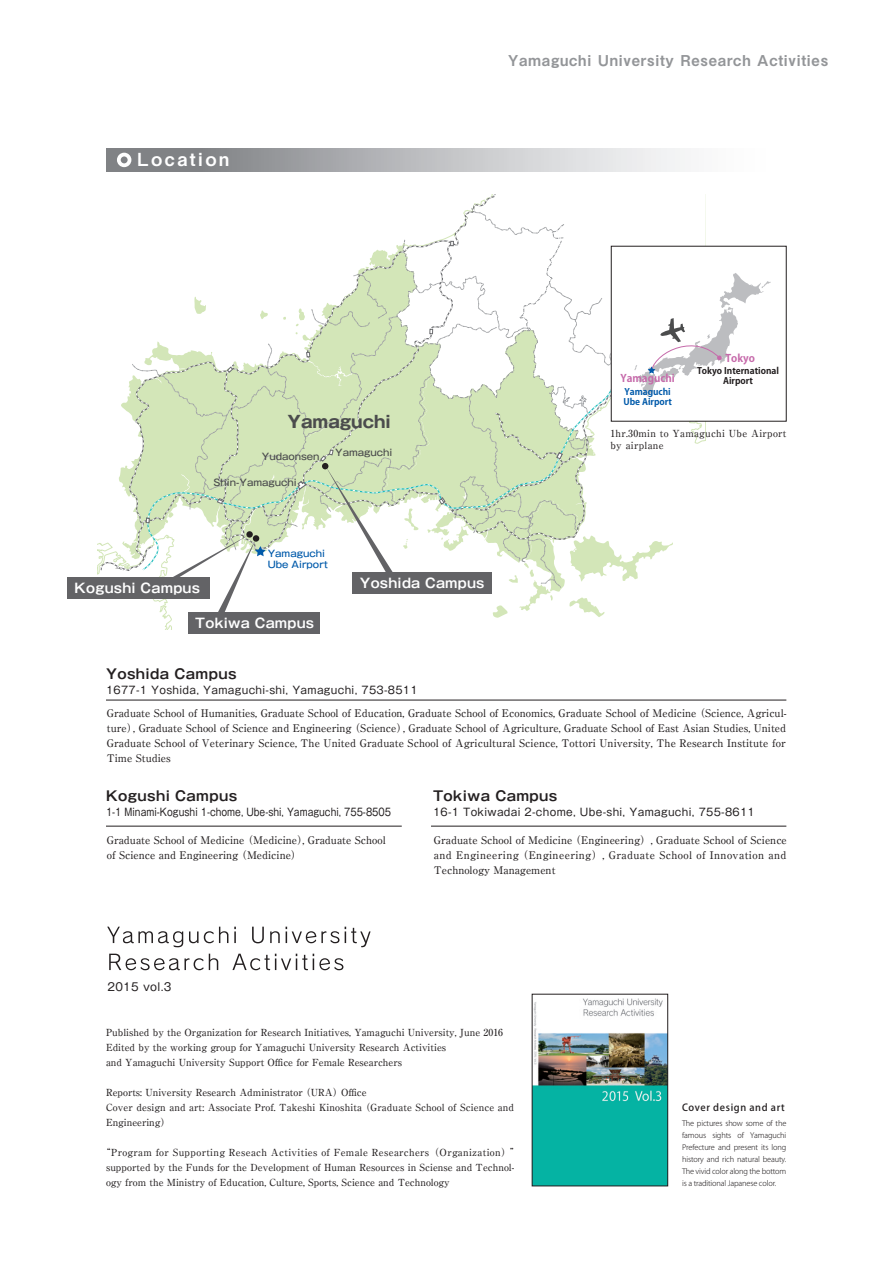
<style>
.page{position:relative;width:893px;height:1263px;background:#fff}
.page>*{position:absolute;margin:0;border:0;box-sizing:border-box;transform-origin:0 0}
.t1{font:18px "Midashi Go Pr 6 MB31";letter-spacing:.14em;color:#fff}
.t2{font:700 16.65px "Gothic MB101 Pro";color:#4b4c4d}
.t3{font:15px "Midashi Go Pro MB31";letter-spacing:.05em;color:#939598}
.t4{font:700 13.5px "Gothic MB101 Pro De";letter-spacing:.03em;color:#231f20}
.t5{font:700 13.05px "Gothic MB101 Pro De";letter-spacing:.02em;color:#fff}
.t6{font:10.95px "Gothic MB101 Pr 6 N";letter-spacing:.03em;color:#231f20}
.t7{font:500 10.5px/15px "Ryumin Pro";color:#231f20;text-align:justify}
.t8{font:10.5px "Gothic MB101 Pro";letter-spacing:.03em;color:#231f20}
.t9{font:10.5px "Gothic MB101 Pro";color:#231f20;scale:.87 1}
.t10{font:700 10.5px "Koz Go Pro";color:#c66aaa}
.t11{font:500 9.75px/15px "Ryumin Pro";color:#231f20}
.t12{font:500 9.75px/12px "Ryumin Pro";letter-spacing:.03em;color:#231f20}
.t13{font:500 9.75px "Koz Go Pro";letter-spacing:.065em;color:#231f20}
.t14{font:500 9.3px "Gothic MB101 Pro";color:#4b4c4d}
.t15{font:500 9.3px/11.1px "Gothic MB101 Pro";color:#015aaa}
.t16{font:700 9px/10.5px "Koz Go Pro";color:#231f20;text-align:center}
.t17{font:700 9px/10.5px "Koz Go Pro";color:#015aaa}
.t18{font:300 7.5px/12px "Koz Go Pro";letter-spacing:-.02em;color:#231f20;text-align:justify}
</style>
<div class="page">
<div style="left:67px;top:577px;width:143px;height:22px;background:#636366"></div>
<div style="left:188px;top:612px;width:131px;height:22px;background:#636366"></div>
<svg style="left:98px;top:194px;width:673px;height:436px"></svg>
<img style="left:534px;top:998px;width:132px;height:186px">
<hr style="left:106px;top:700px;width:680px;height:1px;background:#231f20">
<hr style="left:106px;top:826px;width:296px;height:1px;background:#231f20">
<hr style="left:431px;top:826px;width:355px;height:1px;background:#231f20">
<div style="left:532px;top:994px;width:136px;height:192px;border:1px solid #231f20"></div>
<div style="left:106px;top:148px;width:680px;height:23px;background:linear-gradient(to right,#75777b,#fff)"></div>
<div style="left:117px;top:153px;width:14px;height:14px;border:4px solid #fff;border-radius:50%"></div>
<svg style="left:107px;top:927px;width:76px;height:20px"></svg>
<svg style="left:189px;top:927px;width:39px;height:16px"></svg>
<svg style="left:234px;top:927px;width:2px;height:16px"></svg>
<svg style="left:252px;top:927px;width:12px;height:16px"></svg>
<svg style="left:270px;top:931px;width:10px;height:12px"></svg>
<svg style="left:286px;top:927px;width:53px;height:16px"></svg>
<svg style="left:345px;top:927px;width:26px;height:20px"></svg>
<svg style="left:109px;top:954px;width:109px;height:16px"></svg>
<svg style="left:232px;top:954px;width:111px;height:16px"></svg>
<h1 class="t1" style="left:137px;top:145px;width:94px">Location</h1>
<h3 class="t3" style="left:508px;top:49px;width:322px">Yamaguchi University Research Activities</h3>
<h2 class="t2" style="left:288px;top:408px;width:105px">Yamaguchi</h2>
<p class="t14" style="left:262px;top:449px;width:59px">Yudaonsen</p>
<p class="t14" style="left:335px;top:444px;width:59px">Yamaguchi</p>
<p class="t14" style="left:214px;top:474px;width:85px">Shin-Yamaguchi</p>
<p class="t15" style="left:268px;top:547px;width:62px">Yamaguchi<br>Ube Airport</p>
<p class="t5" style="left:75px;top:577px;width:127px">Kogushi Campus</p>
<p class="t5" style="left:360px;top:572px;width:126px">Yoshida Campus</p>
<p class="t5" style="left:195px;top:612px;width:120px">Tokiwa Campus</p>
<p class="t10" style="left:621px;top:371px;width:56px">Yamaguchi</p>
<p class="t17" style="left:623px;top:387px;width:50px">Yamaguchi<br>Ube Airport</p>
<p class="t10" style="left:725px;top:351px;width:31px">Tokyo</p>
<p class="t16" style="left:697px;top:366px;width:83px">Tokyo International<br>Airport</p>
<p class="t12" style="left:610px;top:427px;width:178px">1hr.30min to Yamaguchi Ube Airport by airplane</p>
<p class="t4" style="left:106px;top:662px;width:132px">Yoshida Campus</p>
<p class="t8" style="left:106px;top:681px;width:313px">1677-1 Yoshida, Yamaguchi-shi, Yamaguchi, 753-8511</p>
<p class="t7" style="left:107px;top:705px;width:681px">Graduate School of Humanities, Graduate School of Education, Graduate School of Economics, Graduate School of Medicine （Science, Agricul&shy;ture）, Graduate School of Science and Engineering （Science）, Graduate School of Agriculture, Graduate School of East Asian Studies, United Graduate School of Veterinary Science, The United Graduate School of Agricultural Science, Tottori University, The Research Institute for Time Studies</p>
<p class="t4" style="left:106px;top:785px;width:133px">Kogushi Campus</p>
<p class="t9" style="left:106px;top:804px;width:340px">1-1 Minami-Kogushi 1-chome, Ube-shi, Yamaguchi, 755-8505　</p>
<p class="t7" style="left:107px;top:832px;width:280px">Graduate School of Medicine （Medicine）, Graduate School of Science and Engineering （Medicine）</p>
<p class="t4" style="left:433px;top:785px;width:126px">Tokiwa Campus</p>
<p class="t8" style="left:433px;top:804px;width:334px">16-1 Tokiwadai 2-chome, Ube-shi, Yamaguchi, 755-8611　</p>
<p class="t7" style="left:434px;top:832px;width:355px">Graduate School of Medicine （Engineering）, Graduate School of Science and Engineering （Engineering）, Graduate School of Innovation and Technology Management</p>
<p class="t6" style="left:108px;top:978px;width:65px">2015 vol.3</p>
<p class="t11" style="left:106px;top:1024px;width:399px">Published by the Organization for Research Initiatives, Yamaguchi University, June 2016<br>Edited by the working group for Yamaguchi University Research Activities<br>and Yamaguchi University Support Office for Female Researchers</p>
<p class="t11" style="left:106px;top:1084px;width:410px">Reports: University Research Administrator （URA）Office<br>Cover design and art: Associate Prof. Takeshi Kinoshita （Graduate School of Science and<br>Engineering）</p>
<p class="t11" style="left:106px;top:1144px;width:415px;text-indent:-5px">“Program for Supporting Reseach Activities of Female Researchers（Organization）” supported by the Funds for the Development of Human Resources in Sciense and Technol&shy;ogy from the Ministry of Education, Culture, Sports, Science and Technology</p>
<p class="t13" style="left:682px;top:1101px;width:104px">Cover design and art</p>
<p class="t18" style="left:682px;top:1117px;width:106px">The pictures show some of the famous sights of Yamaguchi Prefecture and present its long history and rich natural beauty.<br>The vivid color along the bottom is a traditional Japanese color.</p>
</div>
